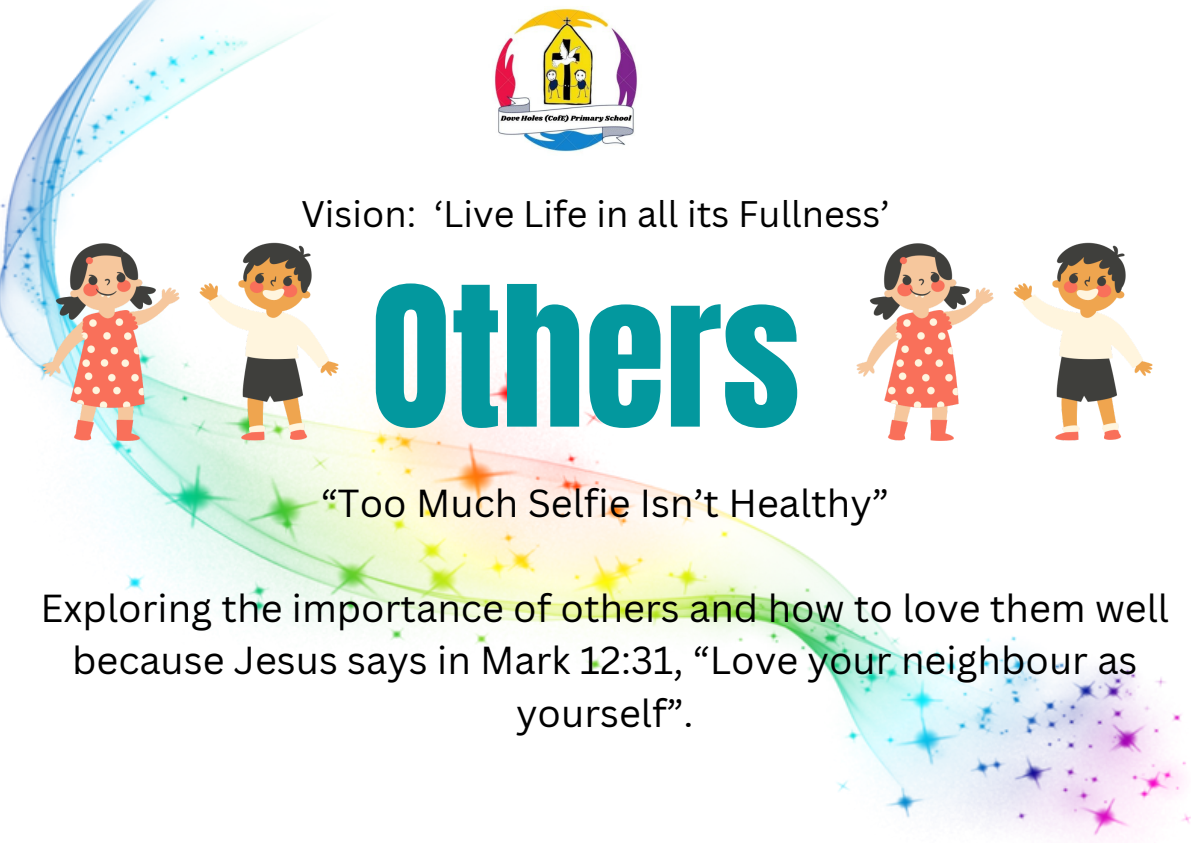
<style>
.page{position:relative;width:1191px;height:843px;background:#fff}
.page>*{position:absolute;margin:0;border:0;box-sizing:border-box;transform-origin:0 0}
.t1{font:165px "Anton";color:#03989e}
.t2{font:38px/52.5px "Canva Sans";color:#000;text-align:center}
.t3{font:36px "Canva Sans";color:#000}
</style>
<div class="page">
<img style="left:0;top:0;width:1190px;height:842px">
<img style="left:43px;top:238px;width:295px;height:202px">
<img style="left:856px;top:238px;width:296px;height:202px">
<img style="left:453px;top:0;width:225px;height:192px">
<p class="t3" style="left:301px;top:189px;width:590px">Vision: ‘Live Life in all its Fullness’</p>
<h1 class="t1" style="left:370px;top:238px;width:431px">Others</h1>
<p class="t2" style="left:321px;top:475px;width:569px">“Too Much Selfie Isn’t Healthy”</p>
<p class="t2" style="left:41px;top:580px;width:1129px">Exploring the importance of others and how to love them well because Jesus says in Mark 12:31, “Love your neighbour as yourself”.</p>
</div>
